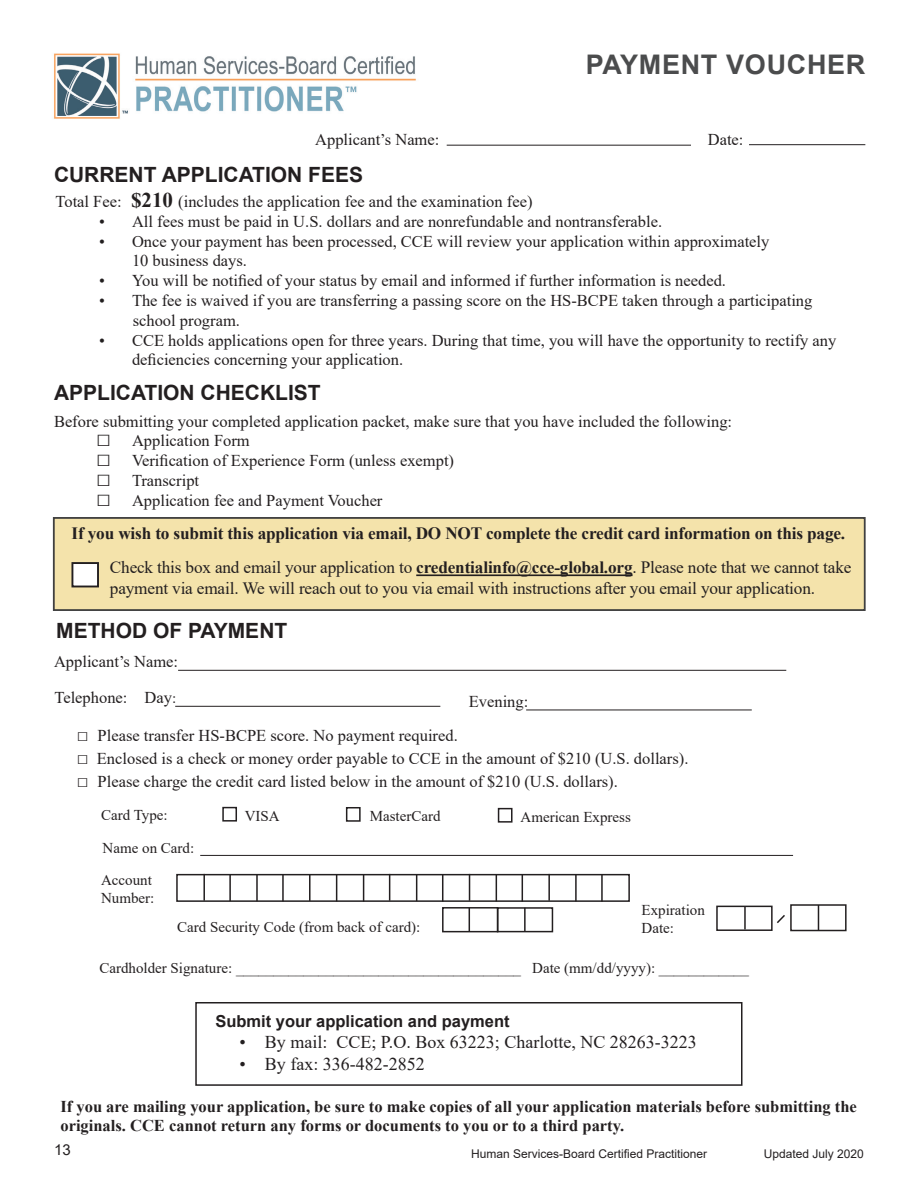
<style>
.page{position:relative;width:918px;height:1188px;background:#fff}
.page>*{position:absolute;margin:0;border:0;box-sizing:border-box;transform-origin:0 0}
.t1{font:700 27px "Arial";letter-spacing:.025em;color:#4b4c4d}
.t2{font:700 21px "Arial";color:#231f20}
.t3{font:18px "Times New Roman";color:#231f20}
.Body_Text{font:17.25px/20.7px "Times New Roman";letter-spacing:-.01em;color:#231f20}
.Body_Text-2{font:700 17.25px "Times New Roman";letter-spacing:-.01em;color:#231f20}
.t4{font:16.5px/19.8px "Times New Roman";color:#231f20}
.t5{font:700 16.5px/19.8px "Times New Roman";color:#231f20}
.t6{font:700 16.5px "Arial";color:#231f20}
.t7{font:15px/18px "Times New Roman";color:#231f20}
.t8{font:15px "Arial";color:#231f20}
.t9{font:12px "Arial";color:#231f20}
.s1{font-weight:700;font-size:21px}
.s2{font-size:24.75px}
.s3{font-weight:700}
.s4{font-size:15px}
.s5{font-size:19.5px}
</style>
<div class="page">
<hr style="left:175px;top:706px;width:265px;height:1px;background:#231f20">
<hr style="left:178px;top:670px;width:608px;height:1px;background:#231f20">
<hr style="left:526px;top:710px;width:226px;height:1px;background:#231f20">
<div style="left:176px;top:874px;width:454px;height:28px;border:2px solid #231f20"></div>
<hr style="left:203px;top:874px;width:2px;height:27px;background:#231f20">
<hr style="left:229px;top:874px;width:2px;height:27px;background:#231f20">
<hr style="left:256px;top:875px;width:2px;height:26px;background:#231f20">
<hr style="left:282px;top:875px;width:2px;height:27px;background:#231f20">
<hr style="left:309px;top:874px;width:2px;height:27px;background:#231f20">
<svg style="left:336px;top:875px;width:1px;height:27px"></svg>
<svg style="left:363px;top:875px;width:1px;height:27px"></svg>
<svg style="left:389px;top:874px;width:1px;height:27px"></svg>
<svg style="left:416px;top:874px;width:1px;height:27px"></svg>
<svg style="left:442px;top:875px;width:1px;height:27px"></svg>
<svg style="left:469px;top:874px;width:1px;height:27px"></svg>
<svg style="left:496px;top:875px;width:1px;height:27px"></svg>
<svg style="left:522px;top:875px;width:1px;height:27px"></svg>
<hr style="left:548px;top:874px;width:2px;height:27px;background:#231f20">
<hr style="left:575px;top:875px;width:2px;height:27px;background:#231f20">
<hr style="left:601px;top:875px;width:2px;height:27px;background:#231f20">
<div style="left:442px;top:907px;width:56px;height:25px;border:2px solid #231f20"></div>
<svg style="left:469px;top:908px;width:1px;height:23px"></svg>
<div style="left:497px;top:907px;width:56px;height:25px;border:2px solid #231f20"></div>
<hr style="left:524px;top:908px;width:2px;height:23px;background:#231f20">
<hr style="left:200px;top:855px;width:593px;height:1px;background:#231f20">
<div style="left:222px;top:807px;width:15px;height:15px;border:2px solid #231f20"></div>
<div style="left:346px;top:807px;width:15px;height:15px;border:2px solid #231f20"></div>
<div style="left:498px;top:808px;width:15px;height:15px;border:2px solid #231f20"></div>
<div style="left:790px;top:904px;width:57px;height:27px;border:2px solid #231f20"></div>
<svg style="left:777px;top:915px;width:8px;height:9px"></svg>
<div style="left:716px;top:906px;width:57px;height:25px;border:2px solid #231f20"></div>
<hr style="left:744px;top:906px;width:2px;height:23px;background:#231f20">
<svg style="left:818px;top:905px;width:1px;height:25px"></svg>
<hr style="left:447px;top:145px;width:244px;height:1px;background:#231f20">
<hr style="left:749px;top:144px;width:116px;height:1px;background:#231f20">
<div style="left:195px;top:1002px;width:547px;height:84px;border:2px solid #231f20"></div>
<img style="left:54px;top:53px;width:362px;height:66px">
<div style="left:53px;top:517px;width:813px;height:94px;background:#f4e3ab"></div>
<hr style="left:416px;top:574px;width:216px;height:2px;background:#231f20">
<div style="left:72px;top:563px;width:26px;height:23px;background:#fff"></div>
<div style="left:71px;top:562px;width:28px;height:25px;border:2px solid #231f20"></div>
<p class="t1" style="left:586px;top:45px;width:281px">PAYMENT VOUCHER</p>
<p class="t4" style="left:315px;top:129px;width:126px">Applicant’s Name:</p>
<p class="t4" style="left:708px;top:129px;width:37px">Date:</p>
<p class="t2" style="left:54px;top:160px;width:311px">CURRENT APPLICATION FEES</p>
<p class="t4" style="left:56px;top:191px;width:479px">Total Fee: <span class="s1">$210</span> (includes the application fee and the examination fee)</p>
<p class="t4" style="left:99px;top:211px;width:565px">• All fees must be paid in U.S. dollars and are nonrefundable and nontransferable.</p>
<p class="t4" style="left:132px;top:231px;width:639px;text-indent:-33px">• Once your payment has been processed, CCE will review your application within approximately<br>10 business days.</p>
<p class="t4" style="left:99px;top:270px;width:629px">• You will be notified of your status by email and informed if further information is needed.</p>
<p class="t4" style="left:99px;top:290px;width:715px">• The fee is waived if you are transferring a passing score on the HS-BCPE taken through a participating</p>
<p class="t4" style="left:133px;top:310px;width:109px">school program.</p>
<p class="t4" style="left:132px;top:330px;width:706px;text-indent:-33px">• CCE holds applications open for three years. During that time, you will have the opportunity to rectify any deficiencies concerning your application.</p>
<p class="t2" style="left:54px;top:377px;width:268px">APPLICATION CHECKLIST</p>
<p class="t4" style="left:54px;top:411px;width:680px">Before submitting your completed application packet, make sure that you have included the following:</p>
<p class="t4" style="left:96px;top:430px;width:155px"><span class="s2">□</span> Application Form</p>
<p class="t4" style="left:96px;top:450px;width:360px"><span class="s2">□</span> Verification of Experience Form (unless exempt)</p>
<p class="t4" style="left:96px;top:470px;width:105px"><span class="s2">□</span> Transcript</p>
<p class="t4" style="left:96px;top:490px;width:288px"><span class="s2">□</span> Application fee and Payment Voucher</p>
<p class="Body_Text-2" style="left:72px;top:521px;width:775px">If you wish to submit this application via email, DO NOT complete the credit card information on this page.</p>
<p class="Body_Text" style="left:110px;top:557px;width:743px">Check this box and email your application to <span class="s3">credentialinfo@cce-global.org</span>. Please note that we cannot take payment via email. We will reach out to you via email with instructions after you email your application.</p>
<p class="t2" style="left:56px;top:616px;width:233px">METHOD OF PAYMENT</p>
<p class="t4" style="left:54px;top:651px;width:126px">Applicant’s Name:</p>
<p class="t4" style="left:54px;top:687px;width:123px">Telephone: Day<span class="s4">:</span></p>
<p class="t4" style="left:469px;top:691px;width:61px">Evening:</p>
<p class="t4" style="left:77px;top:725px;width:382px"><span class="s5">□</span> Please transfer HS-BCPE score. No payment required.</p>
<p class="t4" style="left:77px;top:748px;width:613px"><span class="s5">□</span> Enclosed is a check or money order payable to CCE in the amount of $210 (U.S. dollars).</p>
<p class="t4" style="left:77px;top:772px;width:543px"><span class="s5">□</span> Please charge the credit card listed below in the amount of $210 (U.S. dollars).</p>
<p class="t7" style="left:101px;top:806px;width:68px">Card Type:</p>
<p class="t7" style="left:245px;top:806px;width:36px">VISA</p>
<p class="t7" style="left:370px;top:806px;width:72px">MasterCard</p>
<p class="t7" style="left:521px;top:808px;width:112px">American Express</p>
<p class="t7" style="left:103px;top:839px;width:93px">Name on Card:</p>
<p class="t7" style="left:101px;top:870px;width:55px">Account<br>Number:</p>
<p class="t7" style="left:177px;top:917px;width:245px">Card Security Code (from back of card):</p>
<p class="t7" style="left:642px;top:900px;width:65px">Expiration<br>Date:</p>
<p class="t7" style="left:99px;top:959px;width:651px">Cardholder Signature: ______________________________________ Date (mm/dd/yyyy): ____________</p>
<p class="t6" style="left:215px;top:1009px;width:296px">Submit your application and payment</p>
<p class="t3" style="left:239px;top:1029px;width:459px">• By mail: CCE; P.O. Box 63223; Charlotte, NC 28263-3223</p>
<p class="t3" style="left:239px;top:1051px;width:187px">• By fax: 336-482-2852</p>
<p class="t5" style="left:60px;top:1096px;width:798px">If you are mailing your application, be sure to make copies of all your application materials before submitting the originals. CCE cannot return any forms or documents to you or to a third party.</p>
<p class="t8" style="left:54px;top:1140px;width:18px">13</p>
<p class="t9" style="left:471px;top:1145px;width:238px">Human Services-Board Certified Practitioner</p>
<p class="t9" style="left:764px;top:1145px;width:102px">Updated July 2020</p>
</div>
